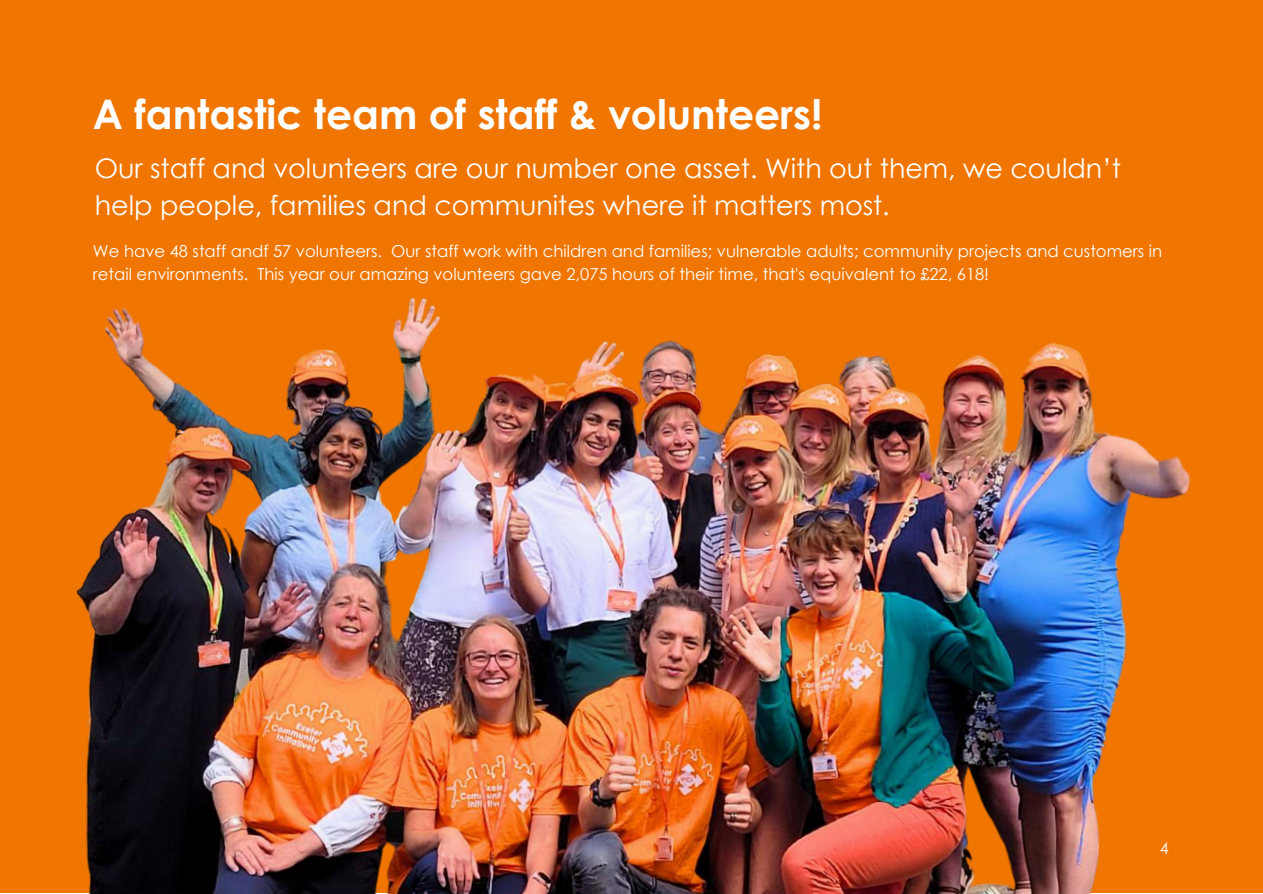
<style>
.page{position:relative;width:1263px;height:894px;background:#fff}
.page>*{position:absolute;margin:0;border:0;box-sizing:border-box;transform-origin:0 0}
.t1{font:700 40.8px "Century Gothic";color:#fff}
.t2{font:27px/37px "Century Gothic";color:#fff}
.t3{font:16.5px/22.5px "Century Gothic";color:#fff}
.t4{font:16.05px "Century Gothic";color:#fff}
</style>
<div class="page">
<div style="left:0;top:0;width:1263px;height:893px;background:#f07601"></div>
<img style="left:76px;top:297px;width:1115px;height:596px">
<h1 class="t1" style="left:93px;top:88px;width:731px">A fantastic team of staff &amp; volunteers!</h1>
<h2 class="t2" style="left:95px;top:148px;width:1028px">Our staff and volunteers are our number one asset. With out them, we couldn’t help people, families and communites where it matters most.</h2>
<p class="t3" style="left:93px;top:239px;width:1071px">We have 48 staff andf 57 volunteers. Our staff work with children and families; vulnerable adults; community projects and customers in retail environments. This year our amazing volunteers gave 2,075 hours of their time, that's equivalent to £22, 618!</p>
<p class="t4" style="left:1160px;top:837px;width:10px">4</p>
</div>
